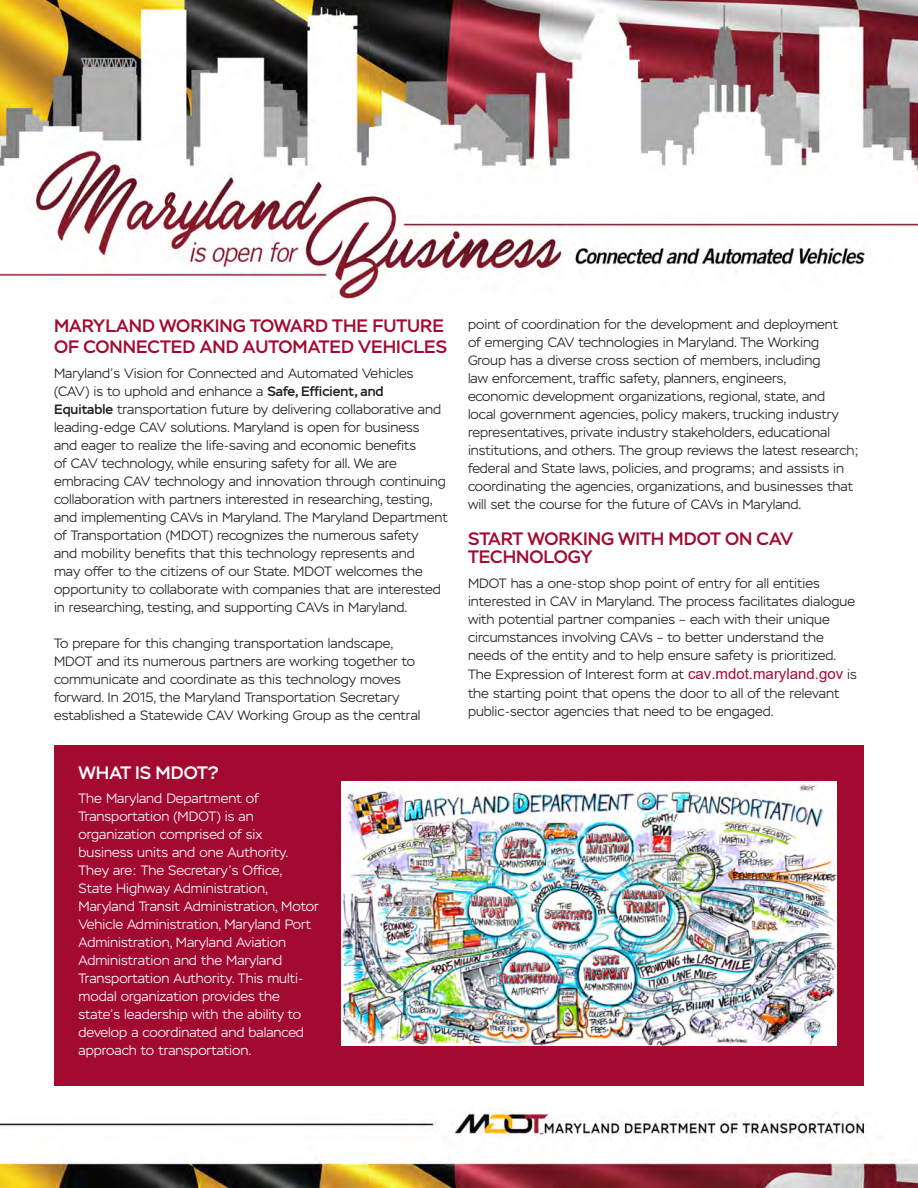
<style>
.page{position:relative;width:918px;height:1188px;background:#fff}
.page>*{position:absolute;margin:0;border:0;box-sizing:border-box;transform-origin:0 0}
.sub_head{font:500 18px/21px "Stem";color:#a30a32}
.body{font:500 18px/18px "Stem";color:#a30a32}
.sub_head-2{font:500 18px "Stem";color:#fff}
.body-2{font:300 13.5px/18px "Stem";color:#231f20}
.body-3{font:300 13.5px/18px "Stem";color:#fff}
.s1{font-weight:500}
.s2{font-family:"Arial";font-weight:400;font-size:15px;color:#a30a32}
</style>
<div class="page">
<div style="left:54px;top:745px;width:810px;height:341px;background:#a30a32"></div>
<img style="left:0;top:0;width:918px;height:299px">
<img style="left:0;top:1108px;width:918px;height:80px">
<img style="left:341px;top:782px;width:495px;height:263px">
<p class="sub_head" style="left:54px;top:316px;width:395px">MARYLAND WORKING TOWARD THE FUTURE<br>OF CONNECTED AND AUTOMATED VEHICLES</p>
<p class="body-2" style="left:54px;top:365px;width:395px">Maryland’s Vision for Connected and Automated Vehicles (CAV) is to uphold and enhance a <span class="s1">Safe, Efficient, and<br>Equitable</span> transportation future by delivering collaborative and leading-edge CAV solutions. Maryland is open for business<br>and eager to realize the life-saving and economic benefits<br>of CAV technology, while ensuring safety for all. We are embracing CAV technology and innovation through continuing collaboration with partners interested in researching, testing, and implementing CAVs in Maryland. The Maryland Department of Transportation (MDOT) recognizes the numerous safety<br>and mobility benefits that this technology represents and<br>may offer to the citizens of our State. MDOT welcomes the opportunity to collaborate with companies that are interested in researching, testing, and supporting CAVs in Maryland.</p>
<p class="body-2" style="left:54px;top:635px;width:368px">To prepare for this changing transportation landscape, MDOT and its numerous partners are working together to communicate and coordinate as this technology moves forward. In 2015, the Maryland Transportation Secretary established a Statewide CAV Working Group as the central</p>
<p class="sub_head-2" style="left:79px;top:761px;width:142px">WHAT IS MDOT?</p>
<p class="body-3" style="left:79px;top:790px;width:242px">The Maryland Department of Transportation (MDOT) is an organization comprised of six business units and one Authority.<br>They are: The Secretary’s Office, State Highway Administration, Maryland Transit Administration, Motor Vehicle Administration, Maryland Port Administration, Maryland Aviation Administration and the Maryland Transportation Authority. This multi&shy;modal organization provides the state’s leadership with the ability to develop a coordinated and balanced approach to transportation.</p>
<p class="body-2" style="left:468px;top:315px;width:392px">point of coordination for the development and deployment<br>of emerging CAV technologies in Maryland. The Working Group has a diverse cross section of members, including<br>law enforcement, traffic safety, planners, engineers,<br>economic development organizations, regional, state, and<br>local government agencies, policy makers, trucking industry representatives, private industry stakeholders, educational institutions, and others. The group reviews the latest research; federal and State laws, policies, and programs; and assists in coordinating the agencies, organizations, and businesses that will set the course for the future of CAVs in Maryland.</p>
<p class="body" style="left:468px;top:530px;width:327px">START WORKING WITH MDOT ON CAV<br>TECHNOLOGY</p>
<p class="body-2" style="left:468px;top:574px;width:389px">MDOT has a one-stop shop point of entry for all entities interested in CAV in Maryland. The process facilitates dialogue with potential partner companies – each with their unique circumstances involving CAVs – to better understand the needs of the entity and to help ensure safety is prioritized.</p>
<p class="body-2" style="left:468px;top:666px;width:390px">The Expression of Interest form at <span class="s2">cav.mdot.maryland.gov</span> is the starting point that opens the door to all of the relevant public-sector agencies that need to be engaged.</p>
</div>
